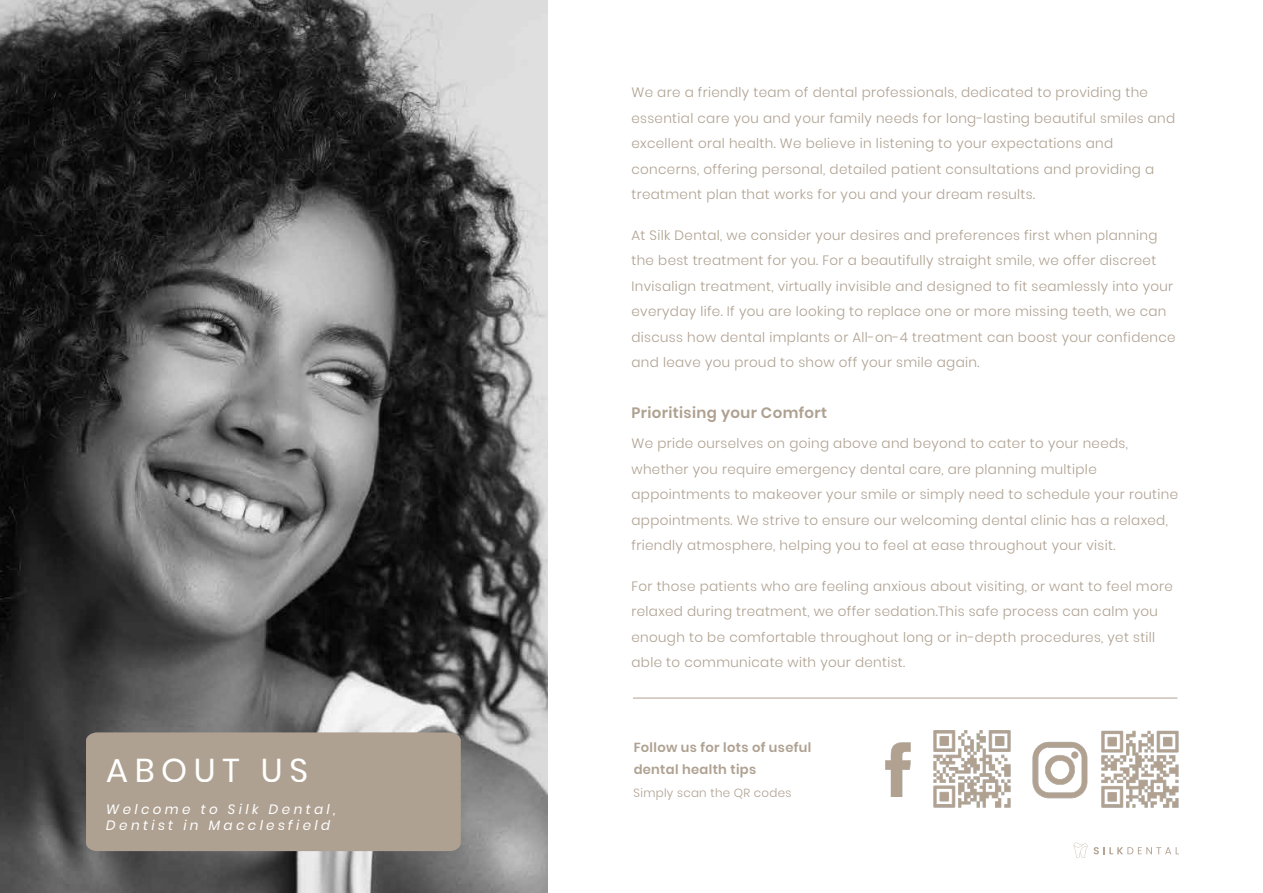
<style>
.page{position:relative;width:1263px;height:893px;background:#fff}
.page>*{position:absolute;margin:0;border:0;box-sizing:border-box;transform-origin:0 0}
.t1{font:33px "Poppins";letter-spacing:.2em;color:#fff}
.t2{font:600 15px "Poppins";letter-spacing:.025em;color:#afa191}
.t3{font:300 13.5px/25.5px "Poppins";letter-spacing:.025em;color:#afa191}
.t4{font:italic 13.5px/16.2px "Poppins";letter-spacing:.25em;color:#fff}
.t5{font:600 13.2px/22.5px "Poppins";letter-spacing:.025em;color:#afa191}
.t6{font:300 11.85px "Poppins";letter-spacing:.025em;color:#afa191}
</style>
<div class="page">
<img style="left:0;top:0;width:547px;height:893px">
<div style="left:86px;top:732px;width:375px;height:119px;background:#afa191"></div>
<img style="left:885px;top:742px;width:26px;height:54px">
<img style="left:933px;top:730px;width:78px;height:78px">
<img style="left:1032px;top:741px;width:56px;height:58px">
<img style="left:1101px;top:730px;width:78px;height:78px">
<hr style="left:633px;top:698px;width:544px;height:1px;background:#afa191">
<svg style="left:1094px;top:847px;width:85px;height:7px"></svg>
<svg style="left:1074px;top:843px;width:14px;height:15px"></svg>
<h1 class="t1" style="left:106px;top:751px;width:203px">ABOUT US</h1>
<p class="t4" style="left:106px;top:801px;width:231px">Welcome to Silk Dental,<br>Dentist in Macclesfield</p>
<p class="t3" style="left:631px;top:80px;width:545px">We are a friendly team of dental professionals, dedicated to providing the essential care you and your family needs for long-lasting beautiful smiles and excellent oral health. We believe in listening to your expectations and concerns, offering personal, detailed patient consultations and providing a treatment plan that works for you and your dream results.</p>
<p class="t3" style="left:631px;top:222px;width:546px">At Silk Dental, we consider your desires and preferences first when planning the best treatment for you. For a beautifully straight smile, we offer discreet Invisalign treatment, virtually invisible and designed to fit seamlessly into your everyday life. If you are looking to replace one or more missing teeth, we can discuss how dental implants or All-on-4 treatment can boost your confidence and leave you proud to show off your smile again.</p>
<p class="t2" style="left:631px;top:404px;width:197px">Prioritising your Comfort</p>
<p class="t3" style="left:631px;top:431px;width:548px">We pride ourselves on going above and beyond to cater to your needs, whether you require emergency dental care, are planning multiple appointments to makeover your smile or simply need to schedule your routine appointments. We strive to ensure our welcoming dental clinic has a relaxed, friendly atmosphere, helping you to feel at ease throughout your visit.</p>
<p class="t3" style="left:631px;top:573px;width:543px">For those patients who are feeling anxious about visiting, or want to feel more relaxed during treatment, we offer sedation.This safe process can calm you enough to be comfortable throughout long or in-depth procedures, yet still able to communicate with your dentist.</p>
<p class="t5" style="left:633px;top:736px;width:179px">Follow us for lots of useful dental health tips</p>
<p class="t6" style="left:633px;top:786px;width:159px">Simply scan the QR codes</p>
</div>
